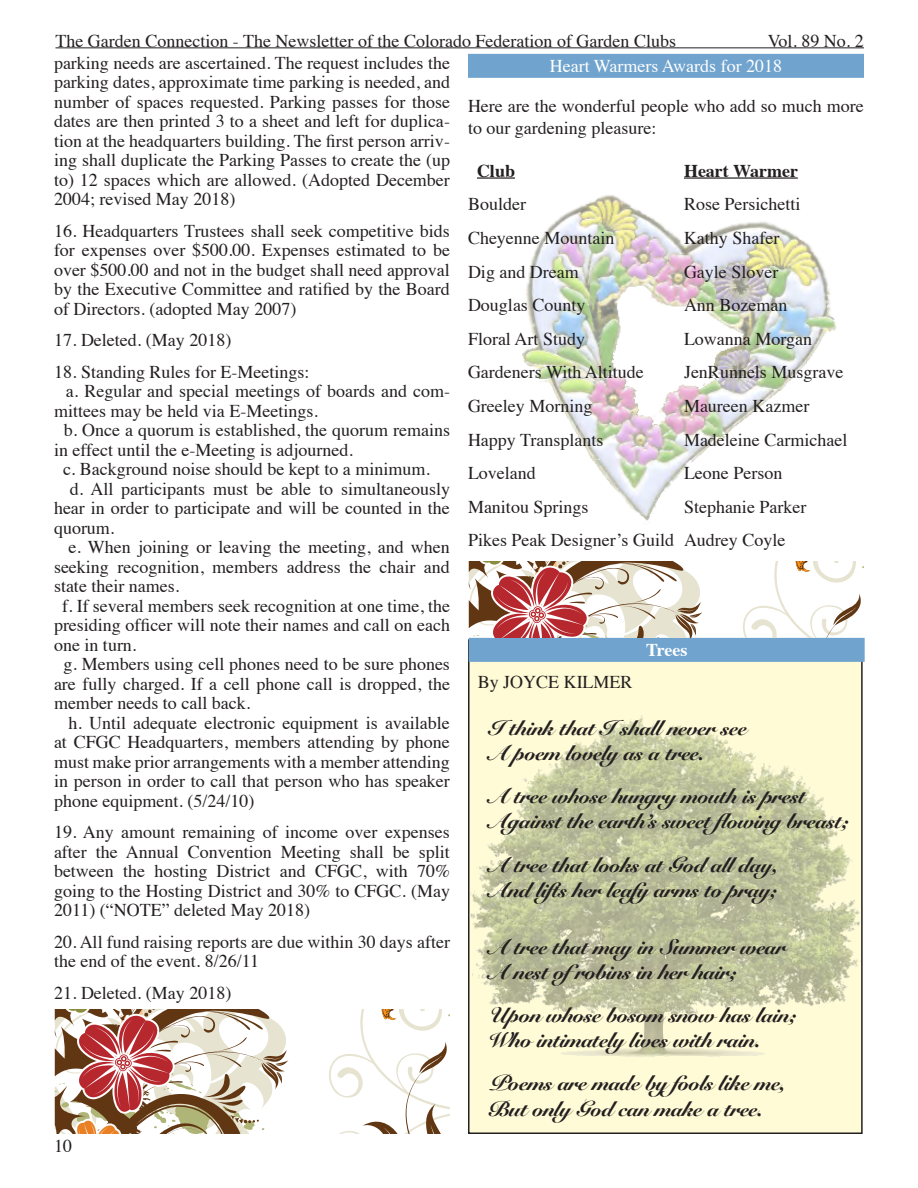
<style>
.page{position:relative;width:918px;height:1188px;background:#fff}
.page>*{position:absolute;margin:0;border:0;box-sizing:border-box;transform-origin:0 0}
.Poetry_Text_Left{font:900 21px "Snell Roundhand";letter-spacing:-.02em;color:#231f20}
.Article_Text{font:18px/19.5px "Times";color:#231f20;text-align:justify}
.Section_Header{font:18px "Times";color:#fff}
.Article_Text-2{font:700 18px "Times";color:#231f20}
.Article_Author{font:18px "Times";color:#231f20}
.Section_Header-2{font:700 18px "Times";letter-spacing:-.01em;color:#fff}
</style>
<div class="page">
<hr style="left:56px;top:47px;width:808px;height:1px;background:#231f20">
<img style="left:523px;top:195px;width:314px;height:328px">
<div style="left:468px;top:54px;width:396px;height:24px;background:#70a4ce"></div>
<hr style="left:477px;top:177px;width:38px;height:2px;background:#231f20">
<hr style="left:684px;top:177px;width:114px;height:2px;background:#231f20">
<div style="left:468px;top:639px;width:395px;height:495px;background:#fffbd6;border:2px solid #231f20"></div>
<img style="left:469px;top:715px;width:392px;height:342px">
<div style="left:469px;top:638px;width:396px;height:24px;background:#70a4ce"></div>
<svg style="left:54px;top:1010px;width:396px;height:124px"></svg>
<svg style="left:468px;top:562px;width:396px;height:75px"></svg>
<p class="Article_Text" style="left:56px;top:29px;width:622px">The Garden Connection - The Newsletter of the Colorado Federation of Garden Clubs</p>
<p class="Article_Text" style="left:768px;top:29px;width:98px">Vol. 89 No. 2</p>
<p class="Section_Header" style="left:550px;top:49px;width:234px">Heart Warmers Awards for 2018</p>
<p class="Article_Text" style="left:468px;top:94px;width:397px;line-height:21.6px">Here are the wonderful people who add so much more to our gardening pleasure:</p>
<p class="Article_Text-2" style="left:477px;top:154px;width:40px">Club</p>
<p class="Article_Text-2" style="left:684px;top:154px;width:116px">Heart Warmer</p>
<p class="Article_Text" style="left:468px;top:193px;width:59px">Boulder</p>
<p class="Article_Text" style="left:684px;top:193px;width:118px">Rose Persichetti</p>
<p class="Article_Text" style="left:468px;top:227px;width:148px">Cheyenne Mountain</p>
<p class="Article_Text" style="left:684px;top:227px;width:97px">Kathy Shafer</p>
<p class="Article_Text" style="left:468px;top:260px;width:112px">Dig and Dream</p>
<p class="Article_Text" style="left:684px;top:260px;width:96px">Gayle Slover</p>
<p class="Article_Text" style="left:468px;top:294px;width:119px">Douglas County</p>
<p class="Article_Text" style="left:684px;top:294px;width:105px">Ann Bozeman</p>
<p class="Article_Text" style="left:468px;top:328px;width:119px">Floral Art Study</p>
<p class="Article_Text" style="left:684px;top:328px;width:130px">Lowanna Morgan</p>
<p class="Article_Text" style="left:468px;top:361px;width:177px">Gardeners With Altitude</p>
<p class="Article_Text" style="left:684px;top:361px;width:161px">JenRunnels Musgrave</p>
<p class="Article_Text" style="left:468px;top:395px;width:126px">Greeley Morning</p>
<p class="Article_Text" style="left:684px;top:395px;width:127px">Maureen Kazmer</p>
<p class="Article_Text" style="left:468px;top:428px;width:137px">Happy Transplants</p>
<p class="Article_Text" style="left:684px;top:428px;width:165px">Madeleine Carmichael</p>
<p class="Article_Text" style="left:468px;top:462px;width:69px">Loveland</p>
<p class="Article_Text" style="left:684px;top:462px;width:100px">Leone Person</p>
<p class="Article_Text" style="left:468px;top:496px;width:122px">Manitou Springs</p>
<p class="Article_Text" style="left:684px;top:496px;width:124px">Stephanie Parker</p>
<p class="Article_Text" style="left:468px;top:529px;width:319px">Pikes Peak Designer’s Guild Audrey Coyle</p>
<p class="Article_Text" style="left:54px;top:52px;width:398px">parking needs are ascertained. The request includes the parking dates, approximate time parking is needed, and number of spaces requested. Parking passes for those dates are then printed 3 to a sheet and left for duplica&shy;tion at the headquarters building. The first person arriv&shy;ing shall duplicate the Parking Passes to create the (up to) 12 spaces which are allowed. (Adopted December 2004; revised May 2018)</p>
<p class="Article_Text" style="left:54px;top:219px;width:398px">16. Headquarters Trustees shall seek competitive bids for expenses over $500.00. Expenses estimated to be over $500.00 and not in the budget shall need approval by the Executive Committee and ratified by the Board of Directors. (adopted May 2007)</p>
<p class="Article_Text" style="left:54px;top:329px;width:179px">17. Deleted. (May 2018)</p>
<p class="Article_Text" style="left:54px;top:360px;width:257px">18. Standing Rules for E-Meetings:</p>
<p class="Article_Text" style="left:54px;top:380px;width:397px;text-indent:12px">a. Regular and special meetings of boards and com&shy;mittees may be held via E-Meetings.</p>
<p class="Article_Text" style="left:54px;top:419px;width:398px;text-indent:10px">b. Once a quorum is established, the quorum remains in effect until the e-Meeting is adjourned.</p>
<p class="Article_Text" style="left:63px;top:458px;width:368px">c. Background noise should be kept to a minimum.</p>
<p class="Article_Text" style="left:54px;top:477px;width:398px;text-indent:16px">d. All participants must be able to simultaneously hear in order to participate and will be counted in the quorum.</p>
<p class="Article_Text" style="left:54px;top:536px;width:397px;text-indent:14px">e. When joining or leaving the meeting, and when seeking recognition, members address the chair and state their names.</p>
<p class="Article_Text" style="left:54px;top:594px;width:398px;text-indent:8px">f. If several members seek recognition at one time, the presiding officer will note their names and call on each one in turn.</p>
<p class="Article_Text" style="left:54px;top:653px;width:398px;text-indent:10px">g. Members using cell phones need to be sure phones are fully charged. If a cell phone call is dropped, the member needs to call back.</p>
<p class="Article_Text" style="left:54px;top:711px;width:397px;text-indent:14px">h. Until adequate electronic equipment is available at CFGC Headquarters, members attending by phone must make prior arrangements with a member attending in person in order to call that person who has speaker phone equipment. (5/24/10)</p>
<p class="Article_Text" style="left:54px;top:821px;width:398px">19. Any amount remaining of income over expenses after the Annual Convention Meeting shall be split between the hosting District and CFGC, with 70% going to the Hosting District and 30% to CFGC. (May 2011) (“NOTE” deleted May 2018)</p>
<p class="Article_Text" style="left:54px;top:930px;width:398px">20. All fund raising reports are due within 30 days after the end of the event. 8/26/11</p>
<p class="Article_Text" style="left:54px;top:981px;width:179px">21. Deleted. (May 2018)</p>
<p class="Section_Header-2" style="left:646px;top:633px;width:43px">Trees</p>
<p class="Article_Author" style="left:478px;top:665px;width:156px">By JOYCE KILMER</p>
<p class="Poetry_Text_Left" style="left:489px;top:715px;width:259px">I think that I shall never see</p>
<p class="Poetry_Text_Left" style="left:489px;top:740px;width:217px">A poem lovely as a tree.</p>
<p class="Poetry_Text_Left" style="left:489px;top:783px;width:318px">A tree whose hungry mouth is prest</p>
<p class="Poetry_Text_Left" style="left:489px;top:809px;width:360px">Against the earth’s sweet flowing breast;</p>
<p class="Poetry_Text_Left" style="left:489px;top:852px;width:291px">A tree that looks at God all day,</p>
<p class="Poetry_Text_Left" style="left:489px;top:877px;width:288px">And lifts her leafy arms to pray;</p>
<p class="Poetry_Text_Left" style="left:489px;top:934px;width:298px">A tree that may in Summer wear</p>
<p class="Poetry_Text_Left" style="left:489px;top:959px;width:248px">A nest ofrobins in her hair;</p>
<p class="Poetry_Text_Left" style="left:489px;top:1002px;width:308px">Upon whose bosom snow has lain;</p>
<p class="Poetry_Text_Left" style="left:489px;top:1027px;width:273px">Who intimately lives with rain.</p>
<p class="Poetry_Text_Left" style="left:489px;top:1071px;width:298px">Poems are made by fools like me,</p>
<p class="Poetry_Text_Left" style="left:489px;top:1096px;width:276px">But only God can make a tree.</p>
<p class="Article_Text" style="left:54px;top:1135px;width:19px">10</p>
</div>
